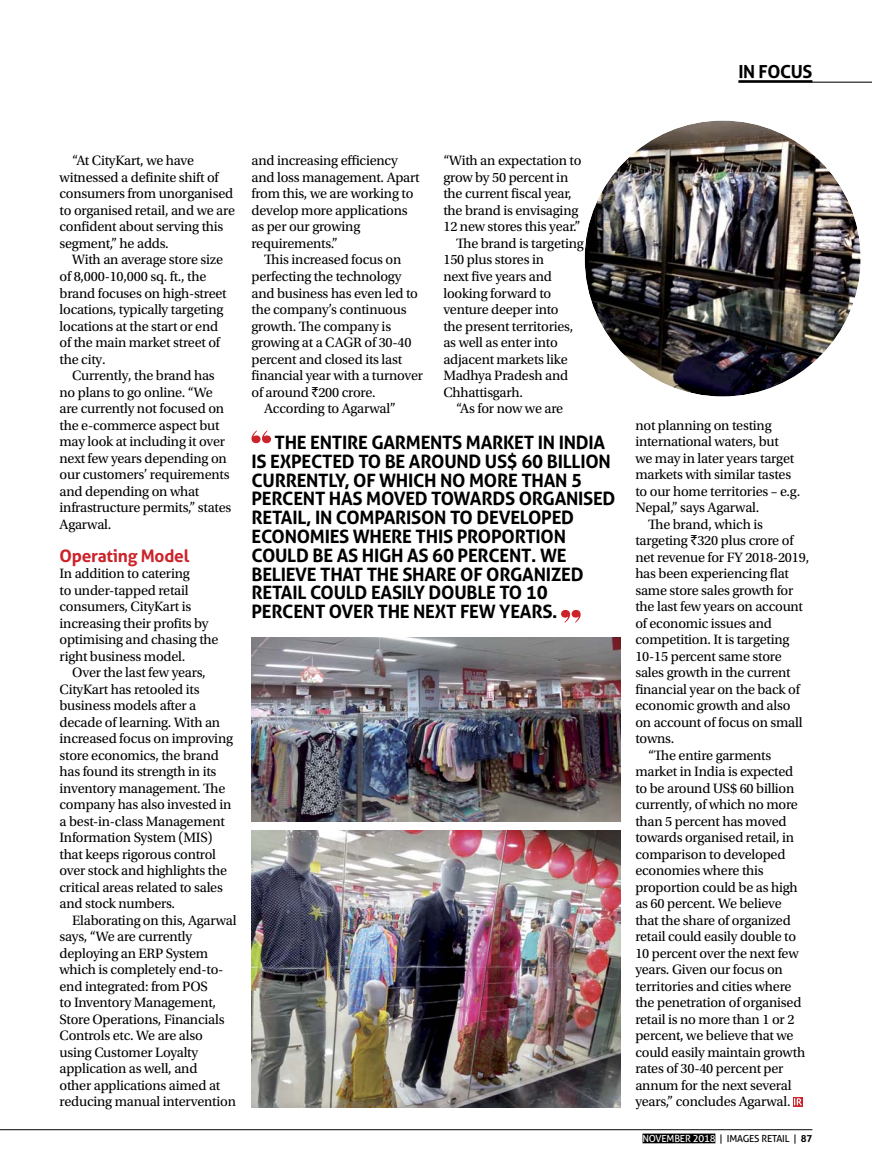
<style>
.page{position:relative;width:872px;height:1170px;background:#fff}
.page>*{position:absolute;margin:0;border:0;box-sizing:border-box;transform-origin:0 0}
.t1{font:700 18.45px/18.8px "Aller";letter-spacing:-.015em;color:#000}
.t2{font:700 18px "Aller";letter-spacing:-.02em;color:#000}
.t3{font:700 17.25px "Aller";letter-spacing:-.015em;color:#cc2229}
.t4{font:14.25px/16.5px "Utopia Std";letter-spacing:-.015em;color:#000}
.t5{font:9.75px "Aller";letter-spacing:-.02em;color:#000}
.s1{font-family:"Rupee"}
.s2{color:#fff}
.s3{font-weight:700}
</style>
<div class="page">
<hr style="left:738px;top:82px;width:134px;height:1px;background:#000">
<hr style="left:738px;top:80px;width:74px;height:2px;background:#000">
<div style="left:642px;top:1133px;width:73px;height:10px;background:#000"></div>
<hr style="left:0;top:1129px;width:812px;height:1px;background:#000">
<img style="left:251px;top:637px;width:369px;height:184px">
<img style="left:251px;top:830px;width:369px;height:277px">
<div style="left:793px;top:1096px;width:9px;height:10px;background:#cc2229"></div>
<svg style="left:794px;top:1098px;width:8px;height:7px"></svg>
<img style="left:584px;top:120px;width:276px;height:276px;border-radius:50%">
<svg style="left:251px;top:430px;width:20px;height:13px"></svg>
<svg style="left:561px;top:610px;width:19px;height:12px"></svg>
<p class="t2" style="left:738px;top:61px;width:75px">IN FOCUS</p>
<p class="t4" style="left:60px;top:154px;width:177px;text-indent:13px">“At CityKart, we have witnessed a definite shift of consumers from unorganised to organised retail, and we are confident about serving this segment,” he adds.</p>
<p class="t4" style="left:60px;top:253px;width:169px;text-indent:13px">With an average store size of 8,000-10,000 sq. ft., the brand focuses on high-street locations, typically targeting locations at the start or end of the main market street of the city.</p>
<p class="t4" style="left:60px;top:368px;width:173px;text-indent:13px">Currently, the brand has no plans to go online. “We are currently not focused on the e-commerce aspect but may look at including it over next few years depending on our customers’ requirements and depending on what infrastructure permits,” states<br>Agarwal.</p>
<p class="t3" style="left:60px;top:545px;width:131px">Operating Model</p>
<p class="t4" style="left:60px;top:566px;width:160px">In addition to catering<br>to under-tapped retail consumers, CityKart is increasing their profits by optimising and chasing the right business model.</p>
<p class="t4" style="left:60px;top:665px;width:175px;text-indent:13px">Over the last few years,<br>CityKart has retooled its business models after a decade of learning. With an increased focus on improving store economics, the brand has found its strength in its inventory management. The company has also invested in a best-in-class Management<br>Information System (MIS) that keeps rigorous control over stock and highlights the critical areas related to sales and stock numbers.</p>
<p class="t4" style="left:60px;top:913px;width:179px;text-indent:13px">Elaborating on this, Agarwal says, “We are currently deploying an ERP System which is completely end-to&shy;end integrated: from POS<br>to Inventory Management,<br>Store Operations, Financials<br>Controls etc. We are also using Customer Loyalty application as well, and<br>other applications aimed at reducing manual intervention</p>
<p class="t4" style="left:251px;top:154px;width:170px">and increasing efficiency and loss management. Apart from this, we are working to develop more applications as per our growing requirements.”</p>
<p class="t4" style="left:264px;top:253px;width:139px">This increased focus on</p>
<p class="t4" style="left:251px;top:269px;width:151px">perfecting the technology</p>
<p class="t4" style="left:251px;top:286px;width:168px">and business has even led to</p>
<p class="t4" style="left:251px;top:302px;width:157px">the company’s continuous</p>
<p class="t4" style="left:251px;top:319px;width:141px">growth. The company is</p>
<p class="t4" style="left:251px;top:335px;width:162px">growing at a CAGR of 30-40</p>
<p class="t4" style="left:251px;top:352px;width:152px">percent and closed its last</p>
<p class="t4" style="left:251px;top:368px;width:173px">financial year with a turnover</p>
<p class="t4" style="left:251px;top:385px;width:126px">of around <span class="s1">`</span>200 crore.</p>
<p class="t4" style="left:264px;top:401px;width:133px">According to Agarwal”</p>
<p class="t4" style="left:443px;top:154px;width:139px">“With an expectation to</p>
<p class="t4" style="left:443px;top:170px;width:126px">grow by 50 percent in</p>
<p class="t4" style="left:443px;top:187px;width:130px">the current fiscal year,</p>
<p class="t4" style="left:443px;top:203px;width:136px">the brand is envisaging</p>
<p class="t4" style="left:443px;top:220px;width:139px">12 new stores this year.”</p>
<p class="t4" style="left:456px;top:236px;width:129px">The brand is targeting</p>
<p class="t4" style="left:443px;top:253px;width:102px">150 plus stores in</p>
<p class="t4" style="left:443px;top:269px;width:110px">next five years and</p>
<p class="t4" style="left:443px;top:286px;width:109px">looking forward to</p>
<p class="t4" style="left:443px;top:302px;width:117px">venture deeper into</p>
<p class="t4" style="left:443px;top:319px;width:131px">the present territories,</p>
<p class="t4" style="left:443px;top:335px;width:116px">as well as enter into</p>
<p class="t4" style="left:443px;top:352px;width:126px">adjacent markets like</p>
<p class="t4" style="left:443px;top:368px;width:126px">Madhya Pradesh and</p>
<p class="t4" style="left:443px;top:385px;width:81px">Chhattisgarh.</p>
<p class="t4" style="left:456px;top:401px;width:109px">“As for now we are</p>
<p class="t1" style="left:251px;top:433px;width:365px;text-indent:23px">THE ENTIRE GARMENTS MARKET IN INDIA IS EXPECTED TO BE AROUND US$ 60 BILLION CURRENTLY, OF WHICH NO MORE THAN 5<br>PERCENT HAS MOVED TOWARDS ORGANISED RETAIL, IN COMPARISON TO DEVELOPED ECONOMIES WHERE THIS PROPORTION COULD BE AS HIGH AS 60 PERCENT. WE BELIEVE THAT THE SHARE OF ORGANIZED RETAIL COULD EASILY DOUBLE TO 10<br>PERCENT OVER THE NEXT FEW YEARS.</p>
<p class="t4" style="left:635px;top:418px;width:138px">not planning on testing</p>
<p class="t4" style="left:635px;top:434px;width:145px">international waters, but</p>
<p class="t4" style="left:635px;top:451px;width:160px">we may in later years target</p>
<p class="t4" style="left:635px;top:467px;width:157px">markets with similar tastes</p>
<p class="t4" style="left:635px;top:484px;width:166px">to our home territories – e.g.</p>
<p class="t4" style="left:635px;top:500px;width:125px">Nepal,” says Agarwal.</p>
<p class="t4" style="left:648px;top:517px;width:116px">The brand, which is</p>
<p class="t4" style="left:635px;top:533px;width:159px">targeting <span class="s1">`</span>320 plus crore of</p>
<p class="t4" style="left:635px;top:550px;width:175px">net revenue for FY 2018-2019,</p>
<p class="t4" style="left:635px;top:566px;width:155px">has been experiencing flat</p>
<p class="t4" style="left:635px;top:583px;width:159px">same store sales growth for</p>
<p class="t4" style="left:635px;top:599px;width:169px">the last few years on account</p>
<p class="t4" style="left:635px;top:616px;width:138px">of economic issues and</p>
<p class="t4" style="left:635px;top:632px;width:156px">competition. It is targeting</p>
<p class="t4" style="left:635px;top:649px;width:148px">10-15 percent same store</p>
<p class="t4" style="left:635px;top:665px;width:157px">sales growth in the current</p>
<p class="t4" style="left:635px;top:682px;width:166px">financial year on the back of</p>
<p class="t4" style="left:635px;top:698px;width:157px">economic growth and also</p>
<p class="t4" style="left:635px;top:715px;width:169px">on account of focus on small</p>
<p class="t4" style="left:635px;top:731px;width:40px">towns.</p>
<p class="t4" style="left:648px;top:748px;width:125px">“The entire garments</p>
<p class="t4" style="left:635px;top:764px;width:159px">market in India is expected</p>
<p class="t4" style="left:635px;top:781px;width:161px">to be around US$ 60 billion</p>
<p class="t4" style="left:635px;top:797px;width:164px">currently, of which no more</p>
<p class="t4" style="left:635px;top:814px;width:153px">than 5 percent has moved</p>
<p class="t4" style="left:635px;top:830px;width:160px">towards organised retail, in</p>
<p class="t4" style="left:635px;top:847px;width:152px">comparison to developed</p>
<p class="t4" style="left:635px;top:863px;width:130px">economies where this</p>
<p class="t4" style="left:635px;top:880px;width:164px">proportion could be as high</p>
<p class="t4" style="left:635px;top:896px;width:148px">as 60 percent. We believe</p>
<p class="t4" style="left:635px;top:913px;width:157px">that the share of organized</p>
<p class="t4" style="left:635px;top:929px;width:162px">retail could easily double to</p>
<p class="t4" style="left:635px;top:946px;width:165px">10 percent over the next few</p>
<p class="t4" style="left:635px;top:962px;width:149px">years. Given our focus on</p>
<p class="t4" style="left:635px;top:979px;width:158px">territories and cities where</p>
<p class="t4" style="left:635px;top:995px;width:167px">the penetration of organised</p>
<p class="t4" style="left:635px;top:1012px;width:161px">retail is no more than 1 or 2</p>
<p class="t4" style="left:635px;top:1028px;width:160px">percent, we believe that we</p>
<p class="t4" style="left:635px;top:1045px;width:171px">could easily maintain growth</p>
<p class="t4" style="left:635px;top:1061px;width:150px">rates of 30-40 percent per</p>
<p class="t4" style="left:635px;top:1078px;width:158px">annum for the next several</p>
<p class="t4" style="left:635px;top:1094px;width:157px">years,” concludes Agarwal.</p>
<p class="t5" style="left:642px;top:1132px;width:171px"><span class="s2">NOVEMBER 2018</span> | IMAGES RETAIL | <span class="s3">87</span></p>
</div>
